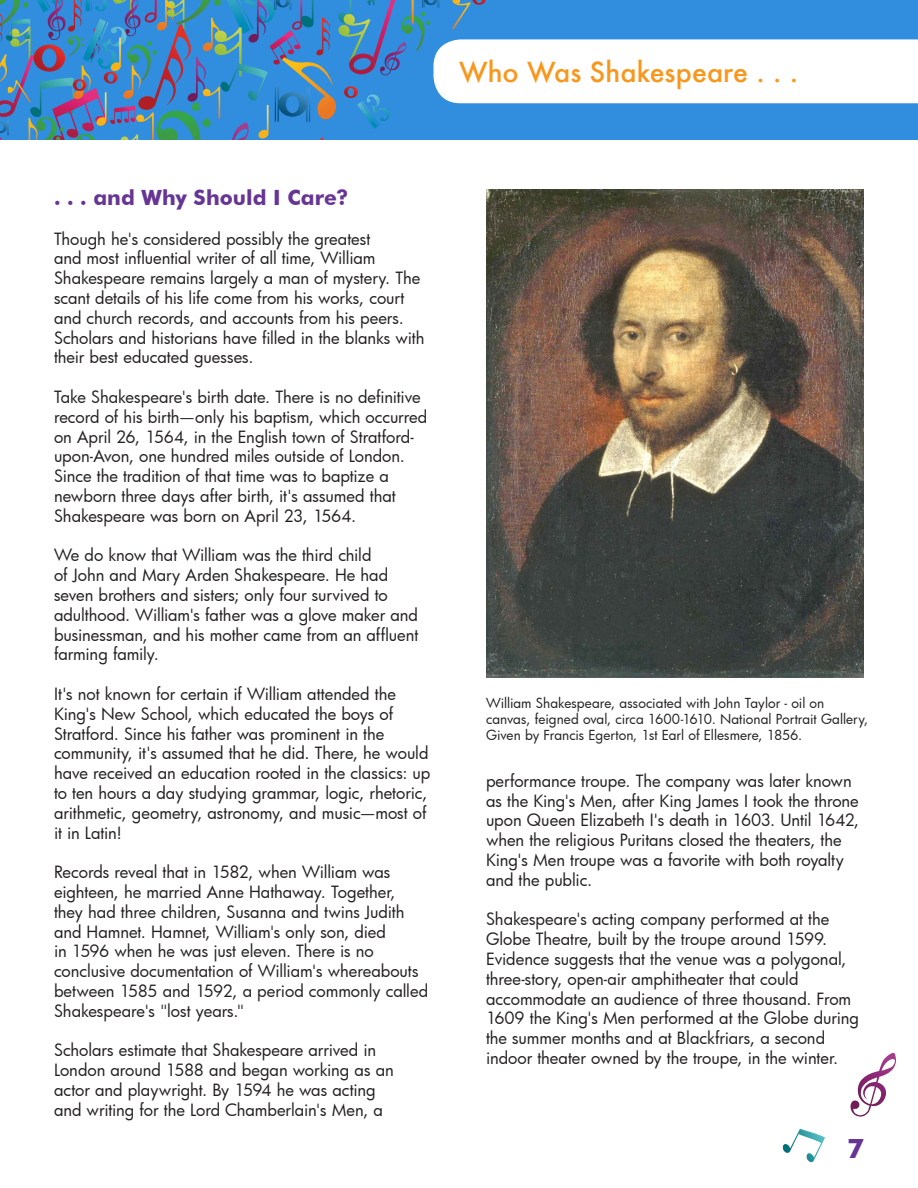
<style>
.page{position:relative;width:918px;height:1188px;background:#fff}
.page>*{position:absolute;margin:0;border:0;box-sizing:border-box;transform-origin:0 0}
.t1{font:500 27px "Futura";color:#f8971d}
.t2{font:700 27px "Futura BT";color:#673695}
.t3{font:700 21px "Futura BT";color:#673695}
.t4{font:16.5px/19.8px "Futura";letter-spacing:-.005em;color:#231f20}
.t5{font:13.5px/16.2px "Futura";color:#231f20}
</style>
<div class="page">
<svg style="left:0;top:0;width:918px;height:140px"></svg>
<svg style="left:782px;top:1129px;width:43px;height:34px"></svg>
<svg style="left:850px;top:1053px;width:46px;height:64px"></svg>
<img style="left:486px;top:189px;width:378px;height:489px">
<h1 class="t1" style="left:459px;top:54px;width:341px">Who Was Shakespeare . . .</h1>
<p class="t3" style="left:54px;top:185px;width:296px">. . . and Why Should I Care?</p>
<p class="t4" style="left:54px;top:228px;width:372px">Though he's considered possibly the greatest<br>and most influential writer of all time, William Shakespeare remains largely a man of mystery. The scant details of his life come from his works, court and church records, and accounts from his peers.<br>Scholars and historians have filled in the blanks with their best educated guesses.</p>
<p class="t4" style="left:54px;top:387px;width:375px">Take Shakespeare's birth date. There is no definitive record of his birth—only his baptism, which occurred on April 26, 1564, in the English town of Stratford&shy;upon-Avon, one hundred miles outside of London.<br>Since the tradition of that time was to baptize a newborn three days after birth, it's assumed that Shakespeare was born on April 23, 1564.</p>
<p class="t4" style="left:54px;top:545px;width:366px">We do know that William was the third child<br>of John and Mary Arden Shakespeare. He had seven brothers and sisters; only four survived to adulthood. William's father was a glove maker and businessman, and his mother came from an affluent farming family.</p>
<p class="t4" style="left:54px;top:684px;width:378px">It's not known for certain if William attended the King's New School, which educated the boys of Stratford. Since his father was prominent in the community, it's assumed that he did. There, he would have received an education rooted in the classics: up to ten hours a day studying grammar, logic, rhetoric, arithmetic, geometry, astronomy, and music—most of it in Latin!</p>
<p class="t4" style="left:54px;top:862px;width:376px">Records reveal that in 1582, when William was eighteen, he married Anne Hathaway. Together, they had three children, Susanna and twins Judith and Hamnet. Hamnet, William's only son, died<br>in 1596 when he was just eleven. There is no conclusive documentation of William's whereabouts between 1585 and 1592, a period commonly called Shakespeare's "lost years."</p>
<p class="t4" style="left:54px;top:1040px;width:341px">Scholars estimate that Shakespeare arrived in London around 1588 and began working as an actor and playwright. By 1594 he was acting and writing for the Lord Chamberlain's Men, a</p>
<p class="t5" style="left:486px;top:694px;width:384px">William Shakespeare, associated with John Taylor - oil on canvas, feigned oval, circa 1600-1610. National Portrait Gallery,<br>Given by Francis Egerton, 1st Earl of Ellesmere, 1856.</p>
<p class="t4" style="left:486px;top:770px;width:375px">performance troupe. The company was later known as the King's Men, after King James I took the throne upon Queen Elizabeth I's death in 1603. Until 1642, when the religious Puritans closed the theaters, the King's Men troupe was a favorite with both royalty and the public.</p>
<p class="t4" style="left:486px;top:909px;width:375px">Shakespeare's acting company performed at the Globe Theatre, built by the troupe around 1599.<br>Evidence suggests that the venue was a polygonal, three-story, open-air amphitheater that could accommodate an audience of three thousand. From 1609 the King's Men performed at the Globe during the summer months and at Blackfriars, a second indoor theater owned by the troupe, in the winter.</p>
<h1 class="t2" style="left:847px;top:1132px;width:18px">7</h1>
</div>
